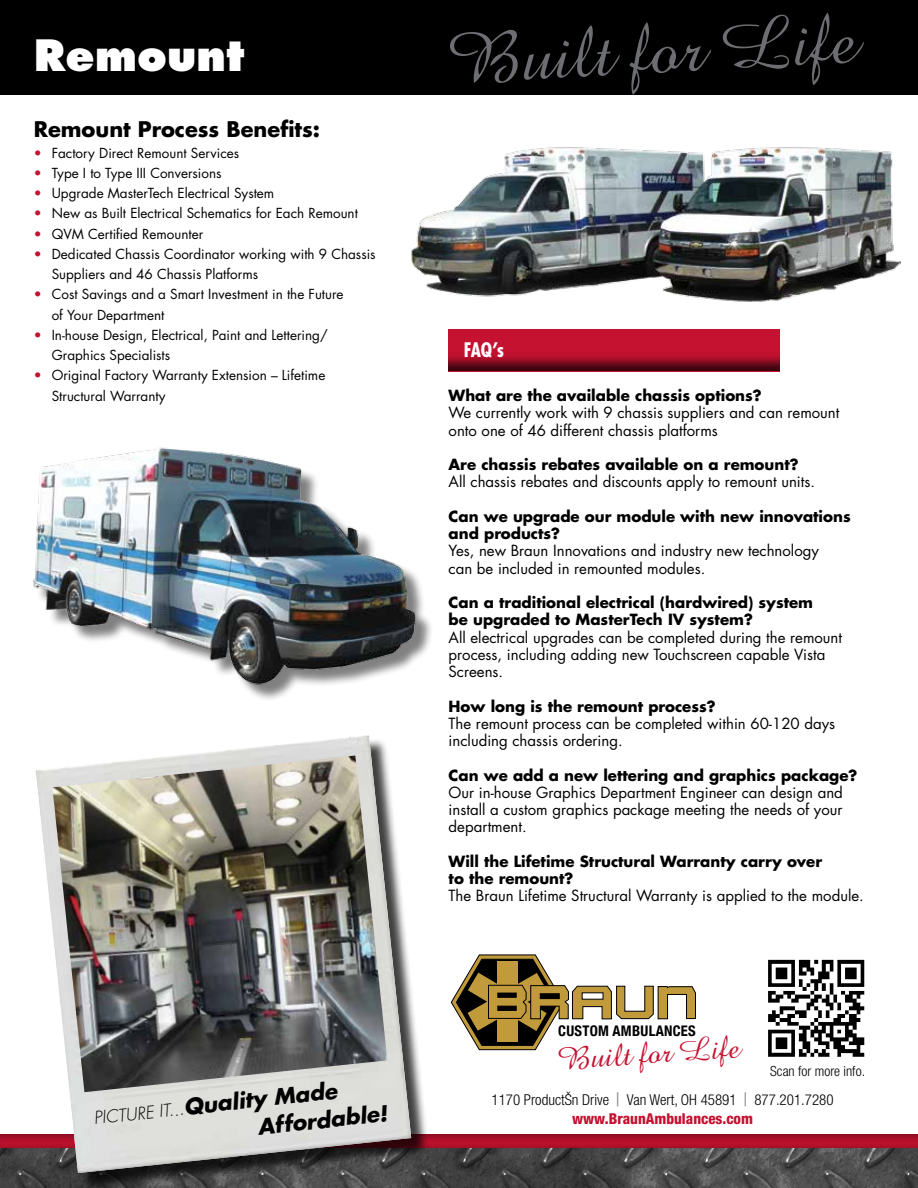
<style>
.page{position:relative;width:918px;height:1188px;background:#fff}
.page>*{position:absolute;margin:0;border:0;box-sizing:border-box;transform-origin:0 0}
.t1{font:800 42px "Futura";color:#fff}
.t2{font:32.1px "Amazone BT";color:#c41230}
.t3{font:italic 700 21.6px "Futura";color:#000}
.t4{font:700 21px "Futura";color:#000}
.t5{font:700 condensed 19.5px "Futura";color:#fff}
.t6{font:italic 300 17.1px "Futura";color:#000}
.t7{font:15px/17.2px "Futura";color:#000}
.t8{font:700 15px/17.2px "Futura";color:#000}
.t9{font:300 condensed 15px/19.5px "Helvetica Neue";color:#000;text-align:center}
.t10{font:700 condensed 14.55px "Helvetica Neue";letter-spacing:.02em;color:#000}
.t11{font:300 condensed 13.95px "Helvetica Neue";color:#000}
.t12{font:13.5px/20.2px "Futura";color:#000}
.s1{color:#c41230}
.s2{font-weight:700;font-size:21.6px}
.s3{font-weight:500;font-size:18.75px;color:#939598}
.s4{font-weight:800;color:#c41230}
</style>
<div class="page">
<img style="left:0;top:1150px;width:918px;height:38px">
<div style="left:0;top:1133px;width:918px;height:17px;background:#000;opacity:.5"></div>
<div style="left:38px;top:738px;width:391px;height:450px;background:#000;opacity:.75"></div>
<img style="left:36px;top:735px;width:375px;height:438px">
<img style="left:52px;top:756px;width:335px;height:336px">
<div style="left:0;top:0;width:918px;height:94px;background:#000"></div>
<svg style="left:450px;top:954px;width:246px;height:97px"></svg>
<div style="left:497px;top:1006px;width:20px;height:5px;background:#000;border:1px solid #000"></div>
<svg style="left:497px;top:993px;width:20px;height:5px"></svg>
<svg style="left:540px;top:993px;width:20px;height:6px"></svg>
<svg style="left:450px;top:13px;width:414px;height:81px"></svg>
<div style="left:448px;top:329px;width:332px;height:43px;background:#c41230"></div>
<div style="left:449px;top:350px;width:331px;height:21px;background:#000;opacity:.75"></div>
<img style="left:768px;top:959px;width:97px;height:98px">
<img style="left:411px;top:147px;width:489px;height:155px">
<div style="left:36px;top:450px;width:398px;height:252px;background:#000;opacity:.5"></div>
<img style="left:33px;top:447px;width:390px;height:245px">
<h1 class="t1" style="left:34px;top:30px;width:212px">Remount</h1>
<h3 class="t4" style="left:34px;top:115px;width:288px">Remount Process Benefits:</h3>
<p class="t12" style="left:34px;top:142px;width:207px"><span class="s1">•</span> Factory Direct Remount Services</p>
<p class="t12" style="left:34px;top:162px;width:189px"><span class="s1">•</span> Type I to Type III Conversions</p>
<p class="t12" style="left:34px;top:183px;width:242px"><span class="s1">•</span> Upgrade MasterTech Electrical System</p>
<p class="t12" style="left:34px;top:203px;width:326px"><span class="s1">•</span> New as Built Electrical Schematics for Each Remount</p>
<p class="t12" style="left:34px;top:223px;width:171px"><span class="s1">•</span> QVM Certified Remounter</p>
<p class="t12" style="left:52px;top:243px;width:325px;text-indent:-18px"><span class="s1">•</span> Dedicated Chassis Coordinator working with 9 Chassis<br>Suppliers and 46 Chassis Platforms</p>
<p class="t12" style="left:52px;top:284px;width:293px;text-indent:-18px"><span class="s1">•</span> Cost Savings and a Smart Investment in the Future of Your Department</p>
<p class="t12" style="left:52px;top:324px;width:278px;text-indent:-18px"><span class="s1">•</span> In-house Design, Electrical, Paint and Lettering/<br>Graphics Specialists</p>
<p class="t12" style="left:52px;top:365px;width:275px;text-indent:-18px"><span class="s1">•</span> Original Factory Warranty Extension – Lifetime<br>Structural Warranty</p>
<p class="t6" style="left:93px;top:1107px;width:246px;rotate:-6deg">PICTURE IT...<span class="s2">Quality Made</span></p>
<h3 class="t3" style="left:256px;top:1112px;width:132px;rotate:-6deg">Affordable!</h3>
<h3 class="t5" style="left:464px;top:337px;width:42px">FAQ’s</h3>
<p class="t8" style="left:449px;top:386px;width:315px">What are the available chassis options?</p>
<p class="t7" style="left:449px;top:404px;width:392px">We currently work with 9 chassis suppliers and can remount onto one of 46 different chassis platforms</p>
<p class="t8" style="left:449px;top:455px;width:352px">Are chassis rebates available on a remount?</p>
<p class="t7" style="left:449px;top:473px;width:368px">All chassis rebates and discounts apply to remount units.</p>
<p class="t8" style="left:449px;top:507px;width:404px">Can we upgrade our module with new innovations and products?</p>
<p class="t7" style="left:449px;top:542px;width:372px">Yes, new Braun Innovations and industry new technology can be included in remounted modules.</p>
<p class="t8" style="left:449px;top:593px;width:366px">Can a traditional electrical (hardwired) system be upgraded to MasterTech IV system?</p>
<p class="t7" style="left:449px;top:628px;width:395px">All electrical upgrades can be completed during the remount process, including adding new Touchscreen capable Vista<br>Screens.</p>
<p class="t8" style="left:449px;top:697px;width:269px">How long is the remount process?</p>
<p class="t7" style="left:449px;top:715px;width:388px">The remount process can be completed within 60-120 days including chassis ordering.</p>
<p class="t8" style="left:449px;top:766px;width:410px">Can we add a new lettering and graphics package?</p>
<p class="t7" style="left:449px;top:784px;width:396px;text-align:justify">Our in-house Graphics Department Engineer can design and install a custom graphics package meeting the needs of your department.</p>
<p class="t8" style="left:449px;top:852px;width:375px">Will the Lifetime Structural Warranty carry over to the remount?</p>
<p class="t7" style="left:449px;top:887px;width:417px">The Braun Lifetime Structural Warranty is applied to the module.</p>
<p class="t10" style="left:558px;top:1019px;width:139px">CUSTOM AMBULANCES</p>
<h2 class="t2" style="left:556px;top:1041px;width:185px;rotate:-4deg">Built for Life</h2>
<p class="t9" style="left:492px;top:1090px;width:344px">1170 Production Drive <span class="s3">|</span> Van Wert, OH 45891 <span class="s3">|</span> 877.201.7280 <span class="s4">www.BraunAmbulances.com</span></p>
<p class="t11" style="left:770px;top:1063px;width:96px">Scan for more info.</p>
</div>
